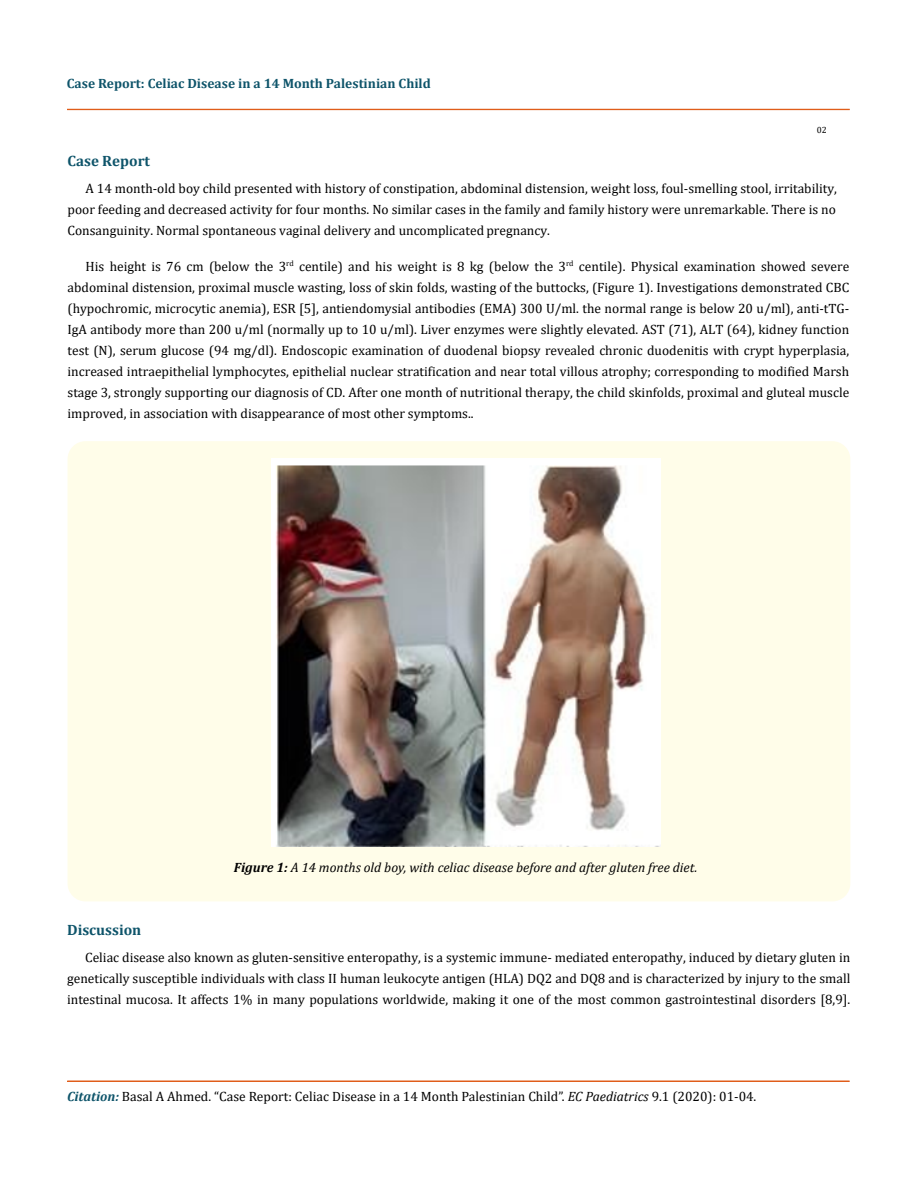
<style>
.page{position:relative;width:917px;height:1190px;background:#fff}
.page>*{position:absolute;margin:0;border:0;box-sizing:border-box;transform-origin:0 0}
.t1{font:700 15px "Cambria";color:#0e546a}
.t2{font:13.5px/21px "Cambria";color:#000;text-align:justify}
.t3{font:italic 13.5px "Cambria";color:#000}
.t4{font:700 13.5px "Cambria";color:#0e546a}
.t5{font:9px "Cambria";color:#000}
.s1{font-weight:700}
.s2{font-weight:700;font-style:italic;color:#0e546a}
.s3{font-style:italic}
</style>
<div class="page">
<div style="left:67px;top:109px;width:782px;height:1px;border:1px solid #e05d1a"></div>
<div style="left:67px;top:1081px;width:782px;height:1px;border:1px solid #e05d1a"></div>
<div style="left:68px;top:441px;width:782px;height:460px;background:#fffde9;border-radius:18px"></div>
<img style="left:271px;top:458px;width:389px;height:388px">
<p class="t4" style="left:67px;top:74px;width:365px">Case Report: Celiac Disease in a 14 Month Palestinian Child</p>
<p class="t5" style="left:816px;top:124px;width:11px">02</p>
<p class="t1" style="left:68px;top:150px;width:84px">Case Report</p>
<p class="t2" style="left:68px;top:178px;width:771px;text-indent:18px">A 14 month-old boy child presented with history of constipation, abdominal distension, weight loss, foul-smelling stool, irritability, poor feeding and decreased activity for four months. No similar cases in the family and family history were unremarkable. There is no Consanguinity. Normal spontaneous vaginal delivery and uncomplicated pregnancy.</p>
<p class="t2" style="left:68px;top:256px;width:783px;text-indent:18px">His height is 76 cm (below the 3<sup>rd</sup> centile) and his weight is 8 kg (below the 3<sup>rd</sup> centile). Physical examination showed severe abdominal distension, proximal muscle wasting, loss of skin folds, wasting of the buttocks, (Figure 1). Investigations demonstrated CBC (hypochromic, microcytic anemia), ESR [5], antiendomysial antibodies (EMA) 300 U/ml. the normal range is below 20 u/ml), anti-tTG-IgA antibody more than 200 u/ml (normally up to 10 u/ml). Liver enzymes were slightly elevated. AST (71), ALT (64), kidney function test (N), serum glucose (94 mg/dl). Endoscopic examination of duodenal biopsy revealed chronic duodenitis with crypt hyperplasia, increased intraepithelial lymphocytes, epithelial nuclear stratification and near total villous atrophy; corresponding to modified Marsh stage 3, strongly supporting our diagnosis of CD. After one month of nutritional therapy, the child skinfolds, proximal and gluteal muscle improved, in association with disappearance of most other symptoms..</p>
<p class="t3" style="left:234px;top:858px;width:465px"><span class="s1">Figure 1:</span> A 14 months old boy, with celiac disease before and after gluten free diet.</p>
<p class="t1" style="left:67px;top:919px;width:76px">Discussion</p>
<p class="t2" style="left:67px;top:946px;width:784px;text-indent:18px">Celiac disease also known as gluten-sensitive enteropathy, is a systemic immune- mediated enteropathy, induced by dietary gluten in genetically susceptible individuals with class II human leukocyte antigen (HLA) DQ2 and DQ8 and is characterized by injury to the small intestinal mucosa. It affects 1% in many populations worldwide, making it one of the most common gastrointestinal disorders [8,9].</p>
<p class="t2" style="left:67px;top:1086px;width:690px"><span class="s2">Citation:</span> Basal A Ahmed. “Case Report: Celiac Disease in a 14 Month Palestinian Child”. <span class="s3">EC Paediatrics</span> 9.1 (2020): 01-04.</p>
</div>
